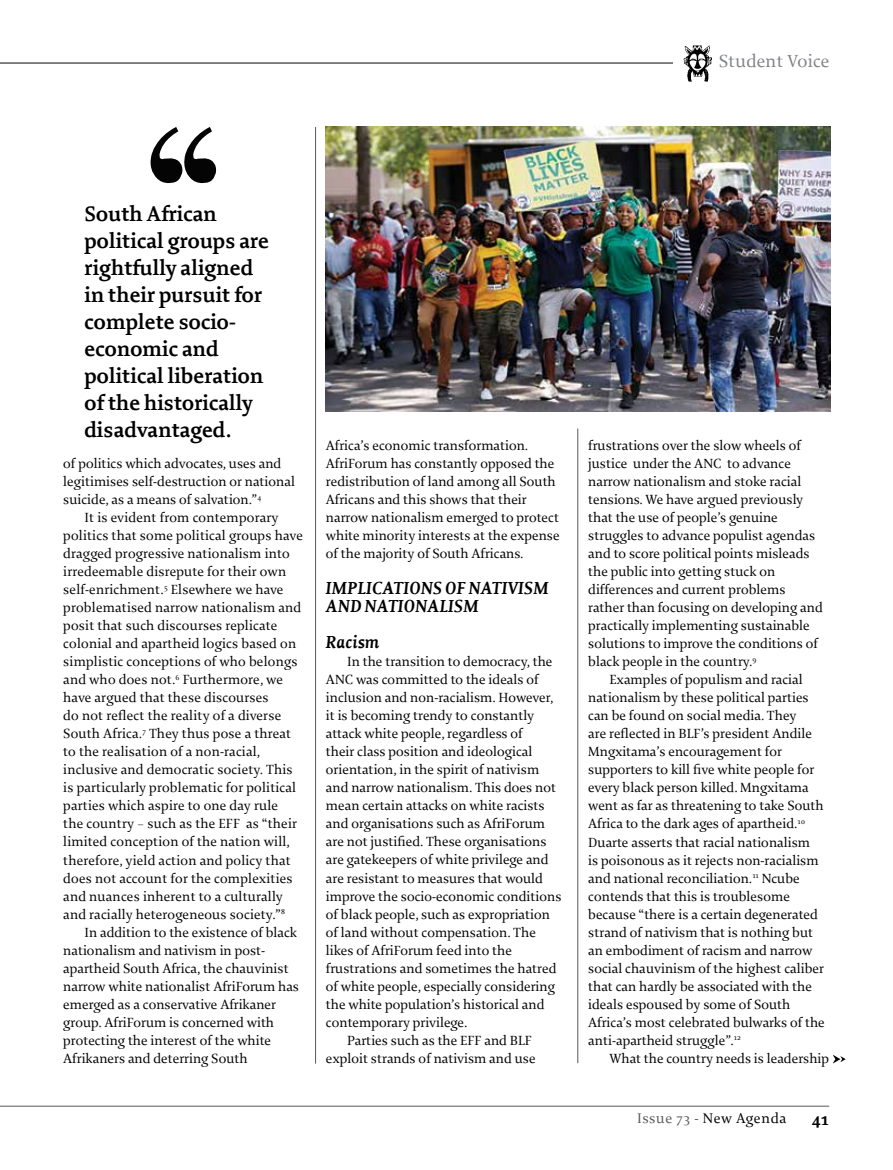
<style>
.page{position:relative;width:893px;height:1170px;background:#fff}
.page>*{position:absolute;margin:0;border:0;box-sizing:border-box;transform-origin:0 0}
.t1{font:700 22.5px/27px "Enigma";color:#000}
.t2{font:italic 700 18.75px/18px "Enigma";letter-spacing:.01em;color:#000}
.t3{font:18.75px "Enigma";letter-spacing:.01em;color:#808285}
.t4{font:700 18.75px "Enigma";color:#000}
.t5{font:15px "Enigma";letter-spacing:.04em;color:#000}
.t6{font:14.25px/18px "Enigma";color:#000}
.s1{color:#58595b}
</style>
<div class="page">
<hr style="left:0;top:1105px;width:829px;height:1px;background:#58595b">
<hr style="left:577px;top:428px;width:1px;height:635px;background:#58595b">
<hr style="left:315px;top:127px;width:1px;height:936px;background:#58595b">
<hr style="left:0;top:63px;width:829px;height:1px;background:#58595b">
<div style="left:673px;top:51px;width:220px;height:20px;background:#fff"></div>
<img style="left:683px;top:46px;width:29px;height:35px">
<img style="left:151px;top:127px;width:66px;height:56px">
<svg style="left:833px;top:1055px;width:13px;height:8px"></svg>
<img style="left:326px;top:127px;width:504px;height:284px">
<h2 class="t3" style="left:719px;top:51px;width:112px">Student Voice</h2>
<h1 class="t1" style="left:85px;top:201px;width:186px">South African political groups are rightfully aligned in their pursuit for complete socio&shy;economic and political liberation of the historically disadvantaged.</h1>
<p class="t6" style="left:63px;top:455px;width:233px">of politics which advocates, uses and legitimises self-destruction or national suicide, as a means of salvation.”<sup>4</sup></p>
<p class="t6" style="left:63px;top:509px;width:241px;text-indent:21px">It is evident from contemporary politics that some political groups have dragged progressive nationalism into irredeemable disrepute for their own self-enrichment.<sup>5</sup> Elsewhere we have problematised narrow nationalism and posit that such discourses replicate colonial and apartheid logics based on simplistic conceptions of who belongs and who does not.<sup>6</sup> Furthermore, we have argued that these discourses<br>do not reflect the reality of a diverse South Africa.<sup>7</sup> They thus pose a threat to the realisation of a non-racial, inclusive and democratic society. This is particularly problematic for political parties which aspire to one day rule<br>the country – such as the EFF as “their limited conception of the nation will, therefore, yield action and policy that does not account for the complexities and nuances inherent to a culturally and racially heterogeneous society.”<sup>8</sup></p>
<p class="t6" style="left:63px;top:923px;width:237px;text-indent:21px">In addition to the existence of black nationalism and nativism in post&shy;apartheid South Africa, the chauvinist narrow white nationalist AfriForum has emerged as a conservative Afrikaner group. AfriForum is concerned with protecting the interest of the white Afrikaners and deterring South</p>
<p class="t6" style="left:326px;top:437px;width:235px">Africa’s economic transformation.<br>AfriForum has constantly opposed the redistribution of land among all South Africans and this shows that their narrow nationalism emerged to protect white minority interests at the expense of the majority of South Africans.</p>
<h2 class="t2" style="left:326px;top:579px;width:224px">IMPLICATIONS OF NATIVISM<br>AND NATIONALISM</h2>
<h2 class="t2" style="left:326px;top:633px;width:55px">Racism</h2>
<p class="t6" style="left:347px;top:653px;width:207px">In the transition to democracy, the</p>
<p class="t6" style="left:326px;top:671px;width:214px">ANC was committed to the ideals of</p>
<p class="t6" style="left:326px;top:689px;width:229px">inclusion and non-racialism. However,</p>
<p class="t6" style="left:326px;top:707px;width:210px">it is becoming trendy to constantly</p>
<p class="t6" style="left:326px;top:725px;width:198px">attack white people, regardless of</p>
<p class="t6" style="left:326px;top:743px;width:208px">their class position and ideological</p>
<p class="t6" style="left:326px;top:761px;width:215px">orientation, in the spirit of nativism</p>
<p class="t6" style="left:326px;top:779px;width:232px">and narrow nationalism. This does not</p>
<p class="t6" style="left:326px;top:797px;width:220px">mean certain attacks on white racists</p>
<p class="t6" style="left:326px;top:815px;width:221px">and organisations such as AfriForum</p>
<p class="t6" style="left:326px;top:833px;width:222px">are not justified. These organisations</p>
<p class="t6" style="left:326px;top:851px;width:224px">are gatekeepers of white privilege and</p>
<p class="t6" style="left:326px;top:869px;width:219px">are resistant to measures that would</p>
<p class="t6" style="left:326px;top:887px;width:237px">improve the socio-economic conditions</p>
<p class="t6" style="left:326px;top:905px;width:226px">of black people, such as expropriation</p>
<p class="t6" style="left:326px;top:923px;width:212px">of land without compensation. The</p>
<p class="t6" style="left:326px;top:941px;width:188px">likes of AfriForum feed into the</p>
<p class="t6" style="left:326px;top:959px;width:232px">frustrations and sometimes the hatred</p>
<p class="t6" style="left:326px;top:977px;width:231px">of white people, especially considering</p>
<p class="t6" style="left:326px;top:995px;width:220px">the white population’s historical and</p>
<p class="t6" style="left:326px;top:1013px;width:143px">contemporary privilege.</p>
<p class="t6" style="left:347px;top:1031px;width:186px">Parties such as the EFF and BLF</p>
<p class="t6" style="left:326px;top:1049px;width:211px">exploit strands of nativism and use</p>
<p class="t6" style="left:588px;top:437px;width:236px">frustrations over the slow wheels of justice under the ANC to advance narrow nationalism and stoke racial tensions. We have argued previously that the use of people’s genuine struggles to advance populist agendas and to score political points misleads the public into getting stuck on differences and current problems rather than focusing on developing and practically implementing sustainable solutions to improve the conditions of black people in the country.<sup>9</sup></p>
<p class="t6" style="left:588px;top:671px;width:238px;text-indent:21px">Examples of populism and racial nationalism by these political parties can be found on social media. They<br>are reflected in BLF’s president Andile Mngxitama’s encouragement for supporters to kill five white people for every black person killed. Mngxitama went as far as threatening to take South Africa to the dark ages of apartheid.<sup>10<br></sup>Duarte asserts that racial nationalism<br>is poisonous as it rejects non-racialism and national reconciliation.<sup>11</sup> Ncube contends that this is troublesome because “there is a certain degenerated strand of nativism that is nothing but an embodiment of racism and narrow social chauvinism of the highest caliber that can hardly be associated with the ideals espoused by some of South Africa’s most celebrated bulwarks of the anti-apartheid struggle”.<sup>12</sup></p>
<p class="t6" style="left:609px;top:1049px;width:221px">What the country needs is leadership</p>
<p class="t5" style="left:637px;top:1109px;width:151px"><span class="s1">Issue 73 -</span> New Agenda</p>
<h2 class="t4" style="left:812px;top:1108px;width:19px">41</h2>
</div>
